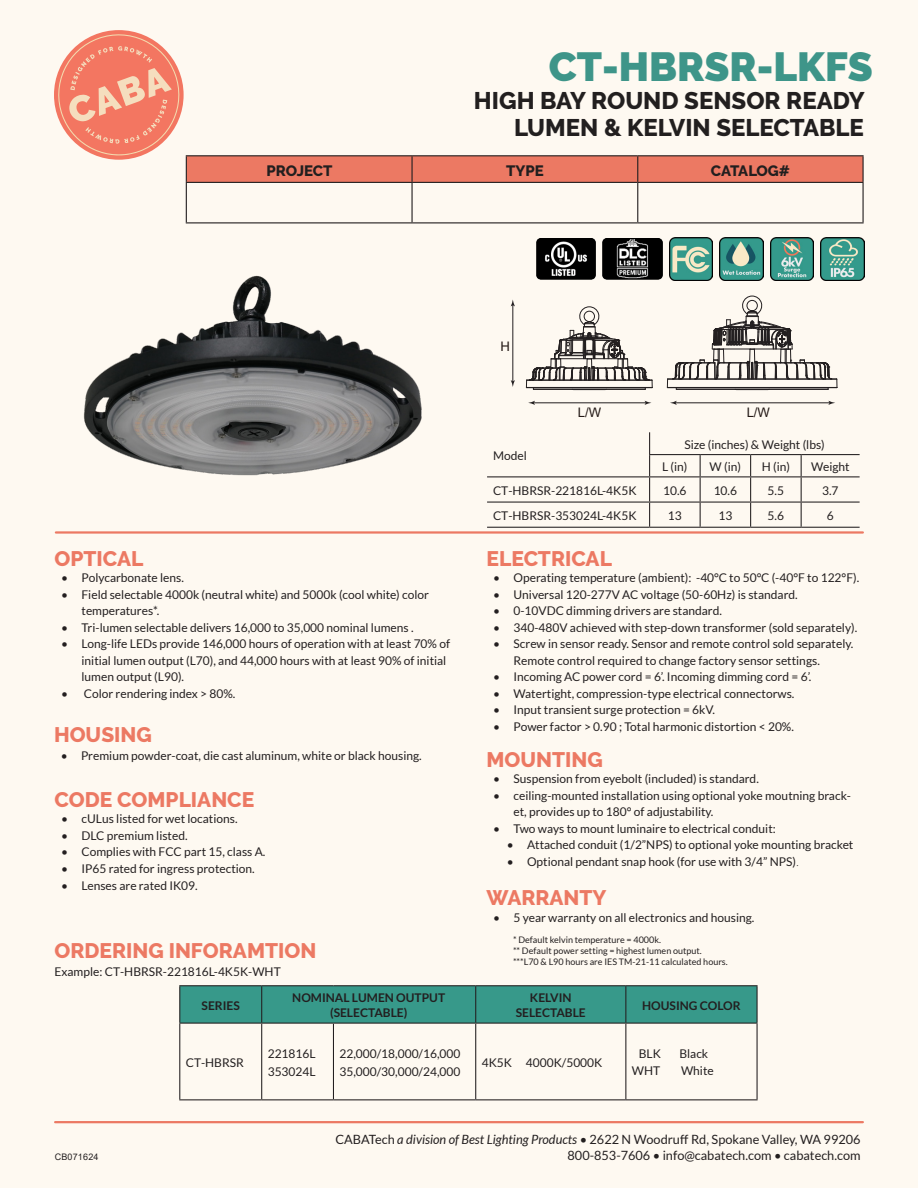
<style>
.page{position:relative;width:918px;height:1188px;background:#fef9f1}
.page>*{position:absolute;margin:0;border:0;box-sizing:border-box;transform-origin:0 0}
.t1{font:900 40.5px "Raleway";color:#3e9589}
.t2{font:800 24px/27px "Raleway";color:#221f1f;text-align:right}
.t3{font:800 21px "Raleway";color:#ec7963}
.t4{font:800 15px "Raleway";color:#221f1f}
.t5{font:800 15px "Raleway";letter-spacing:-.03em;color:#221f1f}
.t6{font:13.2px "Arial";color:#231815}
.t7{font:12.75px "Lato";color:#231f20}
.t8{font:12px/16.5px "Lato";color:#231f20}
.t9{font:700 12px "Lato";color:#231f20}
.t10{font:9px "Lato";color:#231f20}
.t11{font:9px "Arial";letter-spacing:.02em;color:#231f20}
.s1{font-family:"Adobe Song Std";font-weight:300}
.s2{font-style:italic}
</style>
<div class="page">
<hr style="left:55px;top:1121px;width:808px;height:2px;background:#ec7963">
<hr style="left:56px;top:531px;width:807px;height:3px;background:#ec7963">
<hr style="left:638px;top:155px;width:226px;height:1px;background:#231f20">
<hr style="left:862px;top:156px;width:2px;height:26px;background:#231f20">
<hr style="left:638px;top:182px;width:226px;height:1px;background:#231f20">
<hr style="left:862px;top:183px;width:2px;height:39px;background:#231f20">
<hr style="left:638px;top:222px;width:226px;height:1px;background:#231f20">
<div style="left:180px;top:986px;width:577px;height:37px;background:#37998a"></div>
<hr style="left:179px;top:985px;width:83px;height:1px;background:#231f20">
<hr style="left:179px;top:986px;width:1px;height:37px;background:#231f20">
<hr style="left:262px;top:985px;width:71px;height:1px;background:#231f20">
<hr style="left:261px;top:986px;width:1px;height:37px;background:#231f20">
<hr style="left:333px;top:985px;width:143px;height:1px;background:#231f20">
<hr style="left:476px;top:985px;width:150px;height:1px;background:#231f20">
<hr style="left:475px;top:986px;width:1px;height:37px;background:#231f20">
<hr style="left:626px;top:985px;width:132px;height:1px;background:#231f20">
<hr style="left:625px;top:986px;width:1px;height:37px;background:#231f20">
<hr style="left:757px;top:986px;width:1px;height:37px;background:#231f20">
<hr style="left:179px;top:1023px;width:83px;height:1px;background:#231f20">
<hr style="left:179px;top:1024px;width:1px;height:75px;background:#231f20">
<hr style="left:262px;top:1023px;width:71px;height:1px;background:#231f20">
<hr style="left:261px;top:1024px;width:1px;height:75px;background:#231f20">
<hr style="left:333px;top:1023px;width:143px;height:1px;background:#231f20">
<hr style="left:333px;top:1024px;width:1px;height:75px;background:#231f20">
<hr style="left:476px;top:1023px;width:150px;height:1px;background:#231f20">
<hr style="left:475px;top:1024px;width:1px;height:75px;background:#231f20">
<hr style="left:626px;top:1023px;width:132px;height:1px;background:#231f20">
<hr style="left:625px;top:1024px;width:1px;height:75px;background:#231f20">
<hr style="left:757px;top:1024px;width:1px;height:75px;background:#231f20">
<hr style="left:179px;top:1099px;width:83px;height:1px;background:#231f20">
<hr style="left:262px;top:1099px;width:71px;height:1px;background:#231f20">
<hr style="left:333px;top:1099px;width:143px;height:1px;background:#231f20">
<hr style="left:476px;top:1099px;width:150px;height:1px;background:#231f20">
<hr style="left:626px;top:1099px;width:132px;height:1px;background:#231f20">
<hr style="left:487px;top:527px;width:163px;height:1px;background:#231f20">
<hr style="left:650px;top:527px;width:50px;height:1px;background:#231f20">
<hr style="left:700px;top:527px;width:51px;height:1px;background:#231f20">
<hr style="left:751px;top:527px;width:50px;height:1px;background:#231f20">
<hr style="left:801px;top:527px;width:59px;height:1px;background:#231f20">
<svg style="left:56px;top:30px;width:807px;height:497px"></svg>
<img style="left:669px;top:237px;width:44px;height:43px">
<img style="left:720px;top:237px;width:43px;height:43px">
<img style="left:770px;top:237px;width:44px;height:43px">
<img style="left:821px;top:237px;width:43px;height:43px">
<img style="left:603px;top:238px;width:59px;height:41px">
<img style="left:536px;top:238px;width:59px;height:41px">
<h1 class="t1" style="left:549px;top:44px;width:326px">CT-HBRSR-LKFS</h1>
<h2 class="t2" style="left:474px;top:87px;width:392px">HIGH BAY ROUND SENSOR READY<br>LUMEN &amp; KELVIN SELECTABLE</h2>
<p class="t4" style="left:266px;top:162px;width:67px">PROJECT</p>
<p class="t4" style="left:506px;top:162px;width:39px">TYPE</p>
<p class="t5" style="left:711px;top:162px;width:81px">CATALOG#</p>
<p class="t6" style="left:501px;top:337px;width:11px">H</p>
<p class="t8" style="left:493px;top:447px;width:35px">Model</p>
<p class="t6" style="left:578px;top:403px;width:25px">L/W</p>
<p class="t6" style="left:747px;top:403px;width:25px">L/W</p>
<p class="t8" style="left:684px;top:436px;width:142px">Size (inches) &amp; Weight (lbs)</p>
<p class="t8" style="left:662px;top:458px;width:27px">L (in)</p>
<p class="t8" style="left:710px;top:458px;width:33px">W (in)</p>
<p class="t8" style="left:762px;top:458px;width:30px">H (in)</p>
<p class="t8" style="left:811px;top:458px;width:40px">Weight</p>
<p class="t8" style="left:493px;top:482px;width:145px">CT-HBRSR-221816L-4K5K</p>
<p class="t8" style="left:663px;top:482px;width:25px">10.6</p>
<p class="t8" style="left:714px;top:482px;width:25px">10.6</p>
<p class="t8" style="left:768px;top:482px;width:18px">5.5</p>
<p class="t8" style="left:822px;top:482px;width:18px">3.7</p>
<p class="t8" style="left:493px;top:507px;width:145px">CT-HBRSR-353024L-4K5K</p>
<p class="t8" style="left:668px;top:507px;width:15px">13</p>
<p class="t8" style="left:718px;top:507px;width:15px">13</p>
<p class="t8" style="left:768px;top:507px;width:18px">5.6</p>
<p class="t8" style="left:827px;top:507px;width:8px">6</p>
<p class="t3" style="left:55px;top:547px;width:90px">OPTICAL</p>
<p class="t8" style="left:61px;top:570px;width:124px">• Polycarbonate lens.</p>
<p class="t8" style="left:82px;top:586px;width:349px;text-indent:-20px">• Field selectable 4000k (neutral white) and 5000k (cool white) color temperatures*.</p>
<p class="t8" style="left:61px;top:619px;width:354px">• Tri-lumen selectable delivers 16,000 to 35,000 nominal lumens .</p>
<p class="t8" style="left:82px;top:636px;width:370px;text-indent:-20px">• Long-life LEDs provide 146,000 hours of operation with at least 70% of initial lumen output (L70), and 44,000 hours with at least 90% of initial lumen output (L90).</p>
<p class="t8" style="left:61px;top:685px;width:176px">• Color rendering index &gt; 80%.</p>
<p class="t3" style="left:487px;top:547px;width:127px">ELECTRICAL</p>
<p class="t8" style="left:493px;top:570px;width:368px">• Operating temperature (ambient): -40°C to 50°C (-40°F to 122°F).</p>
<p class="t8" style="left:493px;top:586px;width:306px">• Universal 120-277V AC voltage (50-60Hz) is standard.</p>
<p class="t8" style="left:493px;top:603px;width:230px">• 0-10VDC dimming drivers are standard.</p>
<p class="t8" style="left:493px;top:619px;width:366px">• 340-480V achieved with step-down transformer (sold separately).</p>
<p class="t8" style="left:514px;top:636px;width:341px;text-indent:-20px">• Screw in sensor ready. Sensor and remote control sold separately.<br>Remote control required to change factory sensor settings.</p>
<p class="t8" style="left:493px;top:669px;width:320px">• Incoming AC power cord = 6’. Incoming dimming cord = 6’.</p>
<p class="t8" style="left:493px;top:685px;width:303px">• Watertight, compression-type electrical connectorws.</p>
<p class="t8" style="left:493px;top:702px;width:223px">• Input transient surge protection = 6kV.</p>
<p class="t8" style="left:493px;top:718px;width:302px">• Power factor &gt; 0.90 ; Total harmonic distortion &lt; 20%.</p>
<p class="t3" style="left:54px;top:723px;width:99px">HOUSING</p>
<p class="t8" style="left:61px;top:747px;width:363px">• Premium powder-coat, die cast aluminum, white or black housing.</p>
<p class="t3" style="left:487px;top:747px;width:118px">MOUNTING</p>
<p class="t8" style="left:493px;top:770px;width:267px">• Suspension from eyebolt (included) is standard.</p>
<p class="t8" style="left:514px;top:787px;width:339px;text-indent:-20px">• ceiling-mounted installation using optional yoke moutning brack&shy;et, provides up to 180° of adjustability.</p>
<p class="t8" style="left:493px;top:820px;width:284px">• Two ways to mount luminaire to electrical conduit:</p>
<p class="t8" style="left:507px;top:836px;width:348px">• Attached conduit (1/2”NPS) to optional yoke mounting bracket</p>
<p class="t8" style="left:507px;top:853px;width:294px">• Optional pendant snap hook (for use with 3/4” NPS)<span class="s1">.</span></p>
<p class="t3" style="left:55px;top:787px;width:201px">CODE COMPLIANCE</p>
<p class="t8" style="left:61px;top:810px;width:178px">• cULus listed for wet locations.</p>
<p class="t8" style="left:61px;top:827px;width:128px">• DLC premium listed.</p>
<p class="t8" style="left:61px;top:843px;width:206px">• Complies with FCC part 15, class A.</p>
<p class="t8" style="left:61px;top:860px;width:195px">• IP65 rated for ingress protection.</p>
<p class="t8" style="left:61px;top:877px;width:138px">• Lenses are rated IK09.</p>
<p class="t3" style="left:487px;top:886px;width:121px">WARRANTY</p>
<p class="t8" style="left:493px;top:910px;width:263px">• 5 year warranty on all electronics and housing.</p>
<p class="t3" style="left:55px;top:939px;width:263px">ORDERING INFORAMTION</p>
<p class="t8" style="left:55px;top:963px;width:228px">Example: CT-HBRSR-221816L-4K5K-WHT</p>
<p class="t9" style="left:202px;top:998px;width:40px">SERIES</p>
<p class="t9" style="left:292px;top:991px;width:154px">NOMINAL LUMEN OUTPUT</p>
<p class="t9" style="left:330px;top:1006px;width:79px">(SELECTABLE)</p>
<p class="t10" style="left:513px;top:935px;width:150px">* Default kelvin temperature = 4000k.</p>
<p class="t10" style="left:513px;top:946px;width:190px">** Default power setting = highest lumen output.</p>
<p class="t10" style="left:513px;top:956px;width:216px">***L70 &amp; L90 hours are IES TM-21-11 calculated hours.</p>
<p class="t9" style="left:530px;top:991px;width:43px">KELVIN</p>
<p class="t9" style="left:516px;top:1006px;width:72px">SELECTABLE</p>
<p class="t9" style="left:642px;top:998px;width:100px">HOUSING COLOR</p>
<p class="t8" style="left:186px;top:1054px;width:60px">CT-HBRSR</p>
<p class="t8" style="left:268px;top:1045px;width:49px">221816L</p>
<p class="t8" style="left:268px;top:1063px;width:49px">353024L</p>
<p class="t8" style="left:339px;top:1045px;width:122px">22,000/18,000/16,000</p>
<p class="t8" style="left:339px;top:1063px;width:122px">35,000/30,000/24,000</p>
<p class="t8" style="left:482px;top:1054px;width:122px">4K5K 4000K/5000K</p>
<p class="t8" style="left:639px;top:1046px;width:24px">BLK</p>
<p class="t8" style="left:679px;top:1046px;width:30px">Black</p>
<p class="t8" style="left:632px;top:1062px;width:30px">WHT</p>
<p class="t8" style="left:681px;top:1062px;width:34px">White</p>
<p class="t7" style="left:335px;top:1133px;width:527px">CABATech <span class="s2">a division of Best Lighting Products</span> • 2622 N Woodruff Rd, Spokane Valley, WA 99206</p>
<p class="t11" style="left:55px;top:1150px;width:45px">CB071624</p>
<p class="t7" style="left:568px;top:1148px;width:295px">800-853-7606 • info@cabatech.com • cabatech.com</p>
</div>
